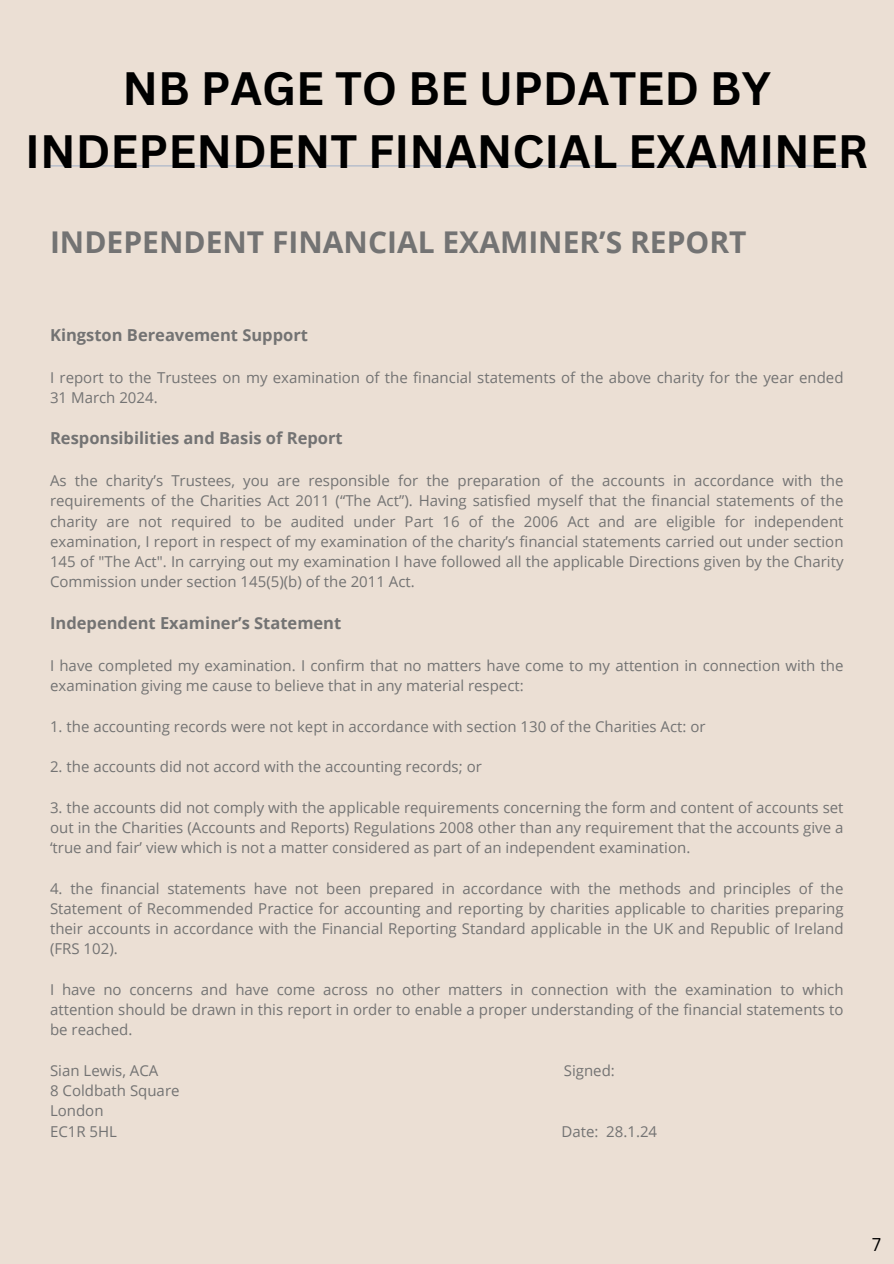
<style>
.page{position:relative;width:894px;height:1264px;background:#fff}
.page>*{position:absolute;margin:0;border:0;box-sizing:border-box;transform-origin:0 0}
.t1{font:700 45.6px/63px "Canva Sans";color:#000;text-align:center}
.t2{font:700 30px "Open Sans";color:#737373}
.t3{font:18px "Canva Sans";color:#000}
.t4{font:700 16.5px "Open Sans";color:#737373}
.t5{font:15px/20.2px "Open Sans";color:#737373;text-align:justify}
</style>
<div class="page">
<div style="left:0;top:0;width:893px;height:1263px;background:#ebdfd4"></div>
<hr style="left:50px;top:165px;width:793px;height:1px;background:#004aad">
<p class="t1" style="left:25px;top:56px;width:844px">NB PAGE TO BE UPDATED BY<br>INDEPENDENT FINANCIAL EXAMINER</p>
<h1 class="t2" style="left:50px;top:221px;width:698px">INDEPENDENT FINANCIAL EXAMINER’S REPORT</h1>
<p class="t4" style="left:50px;top:323px;width:259px">Kingston Bereavement Support</p>
<h2 class="t5" style="left:50px;top:366px;width:794px">I report to the Trustees on my examination of the financial statements of the above charity for the year ended<br>31 March 2024.</h2>
<h3 class="t4" style="left:50px;top:427px;width:294px">Responsibilities and Basis of Report</h3>
<p class="t5" style="left:50px;top:470px;width:794px">As the charity’s Trustees, you are responsible for the preparation of the accounts in accordance with the requirements of the Charities Act 2011 (“The Act”). Having satisfied myself that the financial statements of the charity are not required to be audited under Part 16 of the 2006 Act and are eligible for independent examination, I report in respect of my examination of the charity’s financial statements carried out under section 145 of "The Act". In carrying out my examination I have followed all the applicable Directions given by the Charity Commission under section 145(5)(b) of the 2011 Act.</p>
<h3 class="t4" style="left:50px;top:611px;width:293px">Independent Examiner’s Statement</h3>
<p class="t5" style="left:50px;top:654px;width:794px">I have completed my examination. I confirm that no matters have come to my attention in connection with the examination giving me cause to believe that in any material respect:</p>
<h3 class="t5" style="left:50px;top:715px;width:656px">1. the accounting records were not kept in accordance with section 130 of the Charities Act: or</h3>
<p class="t5" style="left:50px;top:756px;width:433px">2. the accounts did not accord with the accounting records; or</p>
<p class="t5" style="left:50px;top:796px;width:794px">3. the accounts did not comply with the applicable requirements concerning the form and content of accounts set out in the Charities (Accounts and Reports) Regulations 2008 other than any requirement that the accounts give a ‘true and fair’ view which is not a matter considered as part of an independent examination.</p>
<p class="t5" style="left:50px;top:877px;width:794px">4. the financial statements have not been prepared in accordance with the methods and principles of the Statement of Recommended Practice for accounting and reporting by charities applicable to charities preparing their accounts in accordance with the Financial Reporting Standard applicable in the UK and Republic of Ireland (FRS 102).</p>
<p class="t5" style="left:50px;top:978px;width:794px">I have no concerns and have come across no other matters in connection with the examination to which attention should be drawn in this report in order to enable a proper understanding of the financial statements to be reached.</p>
<p class="t5" style="left:50px;top:1059px;width:110px">Sian Lewis, ACA</p>
<p class="t5" style="left:563px;top:1059px;width:53px">Signed:</p>
<p class="t5" style="left:50px;top:1080px;width:131px">8 Coldbath Square</p>
<p class="t5" style="left:50px;top:1100px;width:55px">London</p>
<p class="t5" style="left:50px;top:1120px;width:68px">EC1R 5HL</p>
<p class="t5" style="left:561px;top:1120px;width:97px">Date: 28.1.24</p>
<p class="t3" style="left:871px;top:1231px;width:10px">7</p>
</div>
